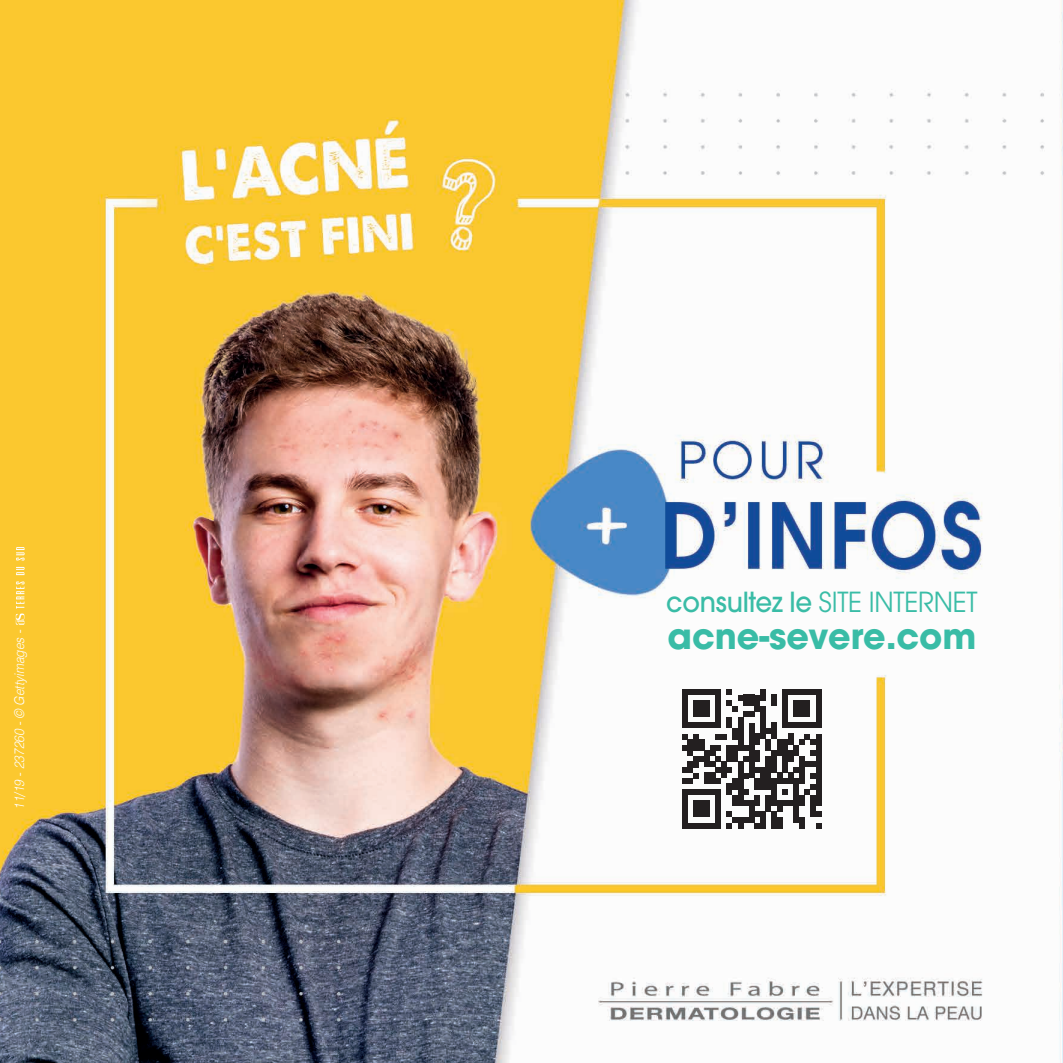
<style>
.page{position:relative;width:1063px;height:1063px;background:#fff}
.page>*{position:absolute;margin:0;border:0;box-sizing:border-box;transform-origin:0 0}
.t1{font:700 35px "Avant Garde";letter-spacing:-.005em;color:#39bca6}
.t2{font:27.5px "Avant Garde";letter-spacing:-.01em;color:#39bca6;scale:.95 1}
.t3{font:italic 300 13.5px "Helvetica";color:#fff;scale:.89 1}
.s1{font-weight:500}
</style>
<div class="page">
<img style="left:0;top:0;width:1063px;height:1063px">
<div style="left:682px;top:801px;width:6px;height:16px;background:#231f20"></div>
<div style="left:682px;top:817px;width:6px;height:11px;background:#231f20"></div>
<div style="left:693px;top:801px;width:6px;height:16px;background:#231f20"></div>
<div style="left:699px;top:801px;width:5px;height:16px;background:#231f20"></div>
<div style="left:704px;top:801px;width:6px;height:16px;background:#231f20"></div>
<svg style="left:688px;top:823px;width:28px;height:5px"></svg>
<div style="left:716px;top:801px;width:5px;height:16px;background:#231f20"></div>
<div style="left:716px;top:817px;width:5px;height:11px;background:#231f20"></div>
<div style="left:749px;top:801px;width:5px;height:16px;background:#231f20"></div>
<div style="left:766px;top:801px;width:5px;height:11px;background:#231f20"></div>
<svg style="left:727px;top:812px;width:50px;height:16px"></svg>
<div style="left:771px;top:817px;width:6px;height:11px;background:#231f20"></div>
<div style="left:777px;top:801px;width:5px;height:11px;background:#231f20"></div>
<div style="left:777px;top:817px;width:5px;height:11px;background:#231f20"></div>
<div style="left:793px;top:801px;width:6px;height:16px;background:#231f20"></div>
<svg style="left:793px;top:817px;width:6px;height:6px"></svg>
<div style="left:799px;top:817px;width:6px;height:11px;background:#231f20"></div>
<div style="left:810px;top:801px;width:6px;height:16px;background:#231f20"></div>
<svg style="left:682px;top:689px;width:139px;height:117px"></svg>
<svg style="left:816px;top:812px;width:5px;height:5px"></svg>
<svg style="left:816px;top:823px;width:5px;height:5px"></svg>
<svg style="left:16px;top:567px;width:9px;height:8px"></svg>
<svg style="left:16px;top:547px;width:9px;height:14px"></svg>
<svg style="left:16px;top:581px;width:9px;height:44px"></svg>
<p class="t3" style="left:8px;top:810px;width:204px;rotate:-90deg">11/19 - 237260 - © Gettyimages -</p>
<h2 class="t2" style="left:666px;top:585px;width:329px"><span class="s1">consultez le</span> SITE INTERNET</h2>
<h1 class="t1" style="left:668px;top:614px;width:310px">acne-severe.com</h1>
</div>
